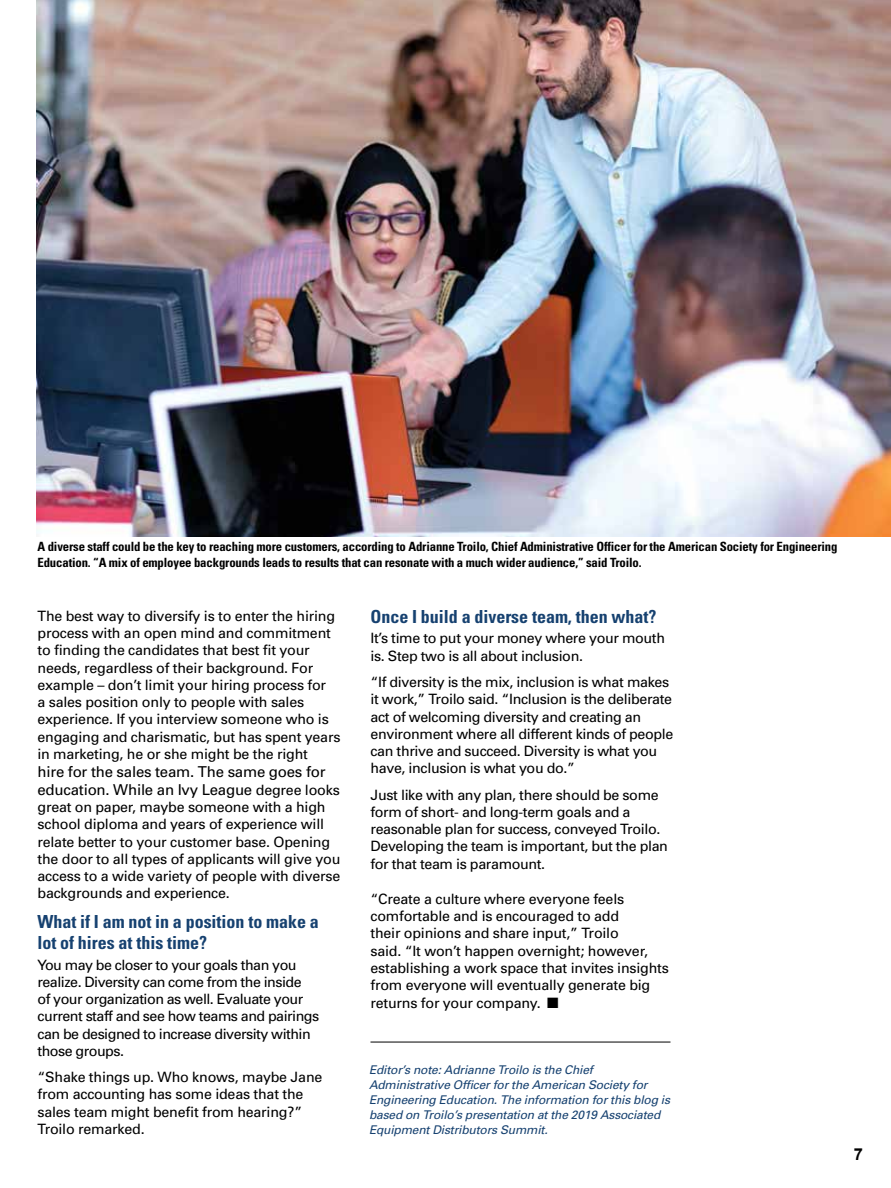
<style>
.page{position:relative;width:891px;height:1188px;background:#fff}
.page>*{position:absolute;margin:0;border:0;box-sizing:border-box;transform-origin:0 0}
.t1{font:700 condensed 18px/21px "Univers";color:#164170}
.t2{font:700 16.5px "Arial";color:#000}
.t3{font:15px/18px "Univers";letter-spacing:-.015em;color:#000}
.t4{font:14.25px/17.2px "Univers";letter-spacing:-.015em;color:#000}
.t5{font:14.25px/17.2px "Univers";letter-spacing:-.035em;color:#000}
.t6{font:700 condensed 12.75px/15.8px "Univers";letter-spacing:-.01em;color:#000}
.t7{font:italic 12px/15px "Univers";letter-spacing:-.015em;color:#164170}
.s1{font-size:14.25px}
</style>
<div class="page">
<img style="left:36px;top:0;width:855px;height:536px">
<hr style="left:370px;top:1042px;width:300px;height:1px;background:#000">
<p class="t6" style="left:38px;top:539px;width:802px">A diverse staff could be the key to reaching more customers, according to Adrianne Troilo, Chief Administrative Officer for the American Society for Engineering<br>Education. “A mix of employee backgrounds leads to results that can resonate with a much wider audience,” said Troilo.</p>
<p class="t4" style="left:38px;top:607px;width:304px">The best way to diversify is to enter the hiring process with an open mind and commitment to finding the candidates that best fit your needs, regardless of their background. For example – don’t limit your hiring process for<br>a sales position only to people with sales experience. If you interview someone who is engaging and charismatic, but has spent years in marketing, he or she might be the right</p>
<p class="t3" style="left:38px;top:762px;width:304px">hire for the sales team. The same goes for education. While an Ivy League <span class="s1">degree looks</span></p>
<p class="t4" style="left:37px;top:798px;width:304px">great on paper, maybe someone with a high school diploma and years of experience will relate better to your customer base. Opening the door to all types of applicants will give you access to a wide variety of people with diverse backgrounds and experience.</p>
<p class="t1" style="left:38px;top:911px;width:283px">What if I am not in a position to make a lot of hires at this time?</p>
<p class="t5" style="left:38px;top:956px;width:283px">You may be closer to your goals than you realize. Diversity can come from the inside<br>of your organization as well. Evaluate your current staff and see how teams and pairings can be designed to increase diversity within those groups.</p>
<p class="t4" style="left:38px;top:1068px;width:286px">“Shake things up. Who knows, maybe Jane from accounting has some ideas that the sales team might benefit from hearing?” Troilo remarked.</p>
<p class="t1" style="left:370px;top:606px;width:287px">Once I build a diverse team, then what?</p>
<p class="t4" style="left:370px;top:630px;width:296px">It’s time to put your money where your mouth is. Step two is all about inclusion.</p>
<p class="t4" style="left:370px;top:673px;width:304px">“If diversity is the mix, inclusion is what makes it work,” Troilo said. “Inclusion is the deliberate act of welcoming diversity and creating an environment where all different kinds of people can thrive and succeed. Diversity is what you have, inclusion is what you do.”</p>
<p class="t4" style="left:370px;top:786px;width:299px">Just like with any plan, there should be some form of short- and long-term goals and a reasonable plan for success, conveyed Troilo.<br>Developing the team is important, but the plan for that team is paramount.</p>
<p class="t4" style="left:370px;top:890px;width:300px">“Create a culture where everyone feels comfortable and is encouraged to add<br>their opinions and share input,” Troilo<br>said. “It won’t happen overnight; however, establishing a work space that invites insights from everyone will eventually generate big returns for your company. ■</p>
<p class="t7" style="left:369px;top:1062px;width:303px">Editor’s note: Adrianne Troilo is the Chief Administrative Officer for the American Society for Engineering Education. The information for this blog is based on Troilo’s presentation at the 2019 Associated Equipment Distributors Summit.</p>
<p class="t2" style="left:854px;top:1144px;width:11px">7</p>
</div>
